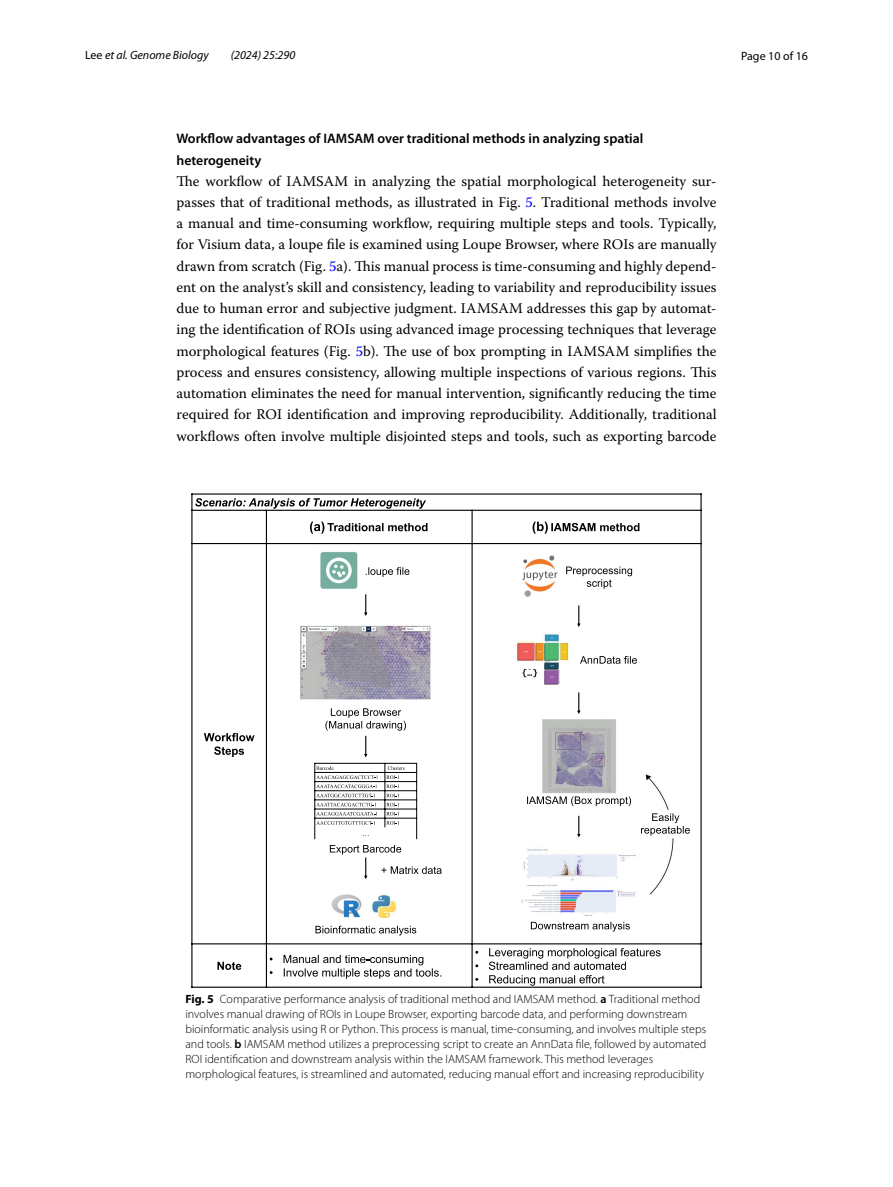
<style>
.page{position:relative;width:893px;height:1187px;background:#fff}
.page>*{position:absolute;margin:0;border:0;box-sizing:border-box;transform-origin:0 0}
.t1{font:14.7px/21.3px "Warnock Pro";color:#000;text-align:justify}
.t2{font:600 13.8px/21.1px "Myriad Pro";color:#000}
.t3{font:300 12px/15px "Myriad Pro";color:#000}
.t4{font:italic 12px "Myriad Pro";color:#000}
.t5{font:12px "Myriad Pro";color:#000}
.s1{font-style:normal}
.s2{color:#00f}
.s3{font-weight:700}
.s4{font-weight:600}
</style>
<div class="page">
<img style="left:301px;top:551px;width:373px;height:366px">
<hr style="left:266px;top:509px;width:1px;height:478px;background:#000">
<hr style="left:471px;top:509px;width:2px;height:478px;background:#000">
<hr style="left:191px;top:509px;width:511px;height:2px;background:#000">
<hr style="left:191px;top:543px;width:511px;height:1px;background:#000">
<hr style="left:191px;top:943px;width:511px;height:1px;background:#000">
<hr style="left:191px;top:493px;width:1px;height:494px;background:#000">
<hr style="left:700px;top:493px;width:2px;height:494px;background:#000">
<hr style="left:191px;top:493px;width:511px;height:1px;background:#000">
<hr style="left:191px;top:986px;width:511px;height:1px;background:#000">
<svg style="left:195px;top:498px;width:231px;height:10px"></svg>
<svg style="left:533px;top:521px;width:106px;height:12px"></svg>
<svg style="left:310px;top:521px;width:117px;height:12px"></svg>
<svg style="left:204px;top:733px;width:50px;height:24px"></svg>
<svg style="left:489px;top:948px;width:172px;height:21px"></svg>
<svg style="left:489px;top:975px;width:115px;height:10px"></svg>
<svg style="left:284px;top:954px;width:157px;height:24px"></svg>
<svg style="left:217px;top:961px;width:24px;height:8px"></svg>
<svg style="left:366px;top:567px;width:43px;height:10px"></svg>
<svg style="left:315px;top:925px;width:101px;height:10px"></svg>
<svg style="left:580px;top:656px;width:57px;height:7px"></svg>
<svg style="left:364px;top:594px;width:3px;height:22px"></svg>
<svg style="left:527px;top:796px;width:104px;height:10px"></svg>
<svg style="left:531px;top:921px;width:99px;height:10px"></svg>
<svg style="left:566px;top:566px;width:66px;height:22px"></svg>
<svg style="left:325px;top:708px;width:81px;height:49px"></svg>
<svg style="left:330px;top:844px;width:112px;height:35px"></svg>
<svg style="left:577px;top:605px;width:3px;height:22px"></svg>
<svg style="left:577px;top:692px;width:3px;height:22px"></svg>
<svg style="left:577px;top:815px;width:3px;height:22px"></svg>
<svg style="left:641px;top:813px;width:49px;height:22px"></svg>
<hr style="left:385px;top:763px;width:1px;height:64px;background:#000">
<hr style="left:315px;top:772px;width:102px;height:1px;background:#000">
<hr style="left:315px;top:781px;width:102px;height:1px;background:#000">
<hr style="left:315px;top:790px;width:102px;height:1px;background:#000">
<hr style="left:315px;top:799px;width:102px;height:1px;background:#000">
<hr style="left:315px;top:808px;width:102px;height:1px;background:#000">
<hr style="left:315px;top:817px;width:102px;height:1px;background:#000">
<hr style="left:314px;top:763px;width:1px;height:76px;background:#000">
<hr style="left:416px;top:763px;width:1px;height:76px;background:#000">
<hr style="left:315px;top:763px;width:102px;height:1px;background:#000">
<svg style="left:388px;top:766px;width:17px;height:3px"></svg>
<svg style="left:316px;top:766px;width:18px;height:3px"></svg>
<svg style="left:386px;top:775px;width:13px;height:40px"></svg>
<svg style="left:316px;top:775px;width:62px;height:40px"></svg>
<svg style="left:386px;top:821px;width:13px;height:3px"></svg>
<svg style="left:316px;top:821px;width:59px;height:3px"></svg>
<p class="t4" style="left:85px;top:48px;width:125px"><span class="s1">Lee</span> et al. Genome Biology</p>
<p class="t4" style="left:231px;top:48px;width:66px">(2024) 25:290</p>
<p class="t5" style="left:741px;top:48px;width:68px">Page 10 of 16</p>
<p class="t2" style="left:176px;top:128px;width:468px">Workflow advantages of IAMSAM over traditional methods in analyzing spatial heterogeneity</p>
<p class="t1" style="left:176px;top:170px;width:542px">The workflow of IAMSAM in analyzing the spatial morphological heterogeneity sur&shy;passes that of traditional methods, as illustrated in Fig. <span class="s2">5</span>. Traditional methods involve a manual and time-consuming workflow, requiring multiple steps and tools. Typically, for Visium data, a loupe file is examined using Loupe Browser, where ROIs are manually drawn from scratch (Fig. <span class="s2">5</span>a). This manual process is time-consuming and highly depend&shy;ent on the analyst’s skill and consistency, leading to variability and reproducibility issues due to human error and subjective judgment. IAMSAM addresses this gap by automat&shy;ing the identification of ROIs using advanced image processing techniques that leverage morphological features (Fig. <span class="s2">5</span>b). The use of box prompting in IAMSAM simplifies the process and ensures consistency, allowing multiple inspections of various regions. This automation eliminates the need for manual intervention, significantly reducing the time required for ROI identification and improving reproducibility. Additionally, traditional workflows often involve multiple disjointed steps and tools, such as exporting barcode</p>
<p class="t3" style="left:185px;top:991px;width:522px"><span class="s3">Fig. 5</span> Comparative performance analysis of traditional method and IAMSAM method. <span class="s4">a</span> Traditional method involves manual drawing of ROIs in Loupe Browser, exporting barcode data, and performing downstream bioinformatic analysis using R or Python. This process is manual, time-consuming, and involves multiple steps and tools. <span class="s4">b</span> IAMSAM method utilizes a preprocessing script to create an AnnData file, followed by automated ROI identification and downstream analysis within the IAMSAM framework. This method leverages morphological features, is streamlined and automated, reducing manual effort and increasing reproducibility</p>
</div>
